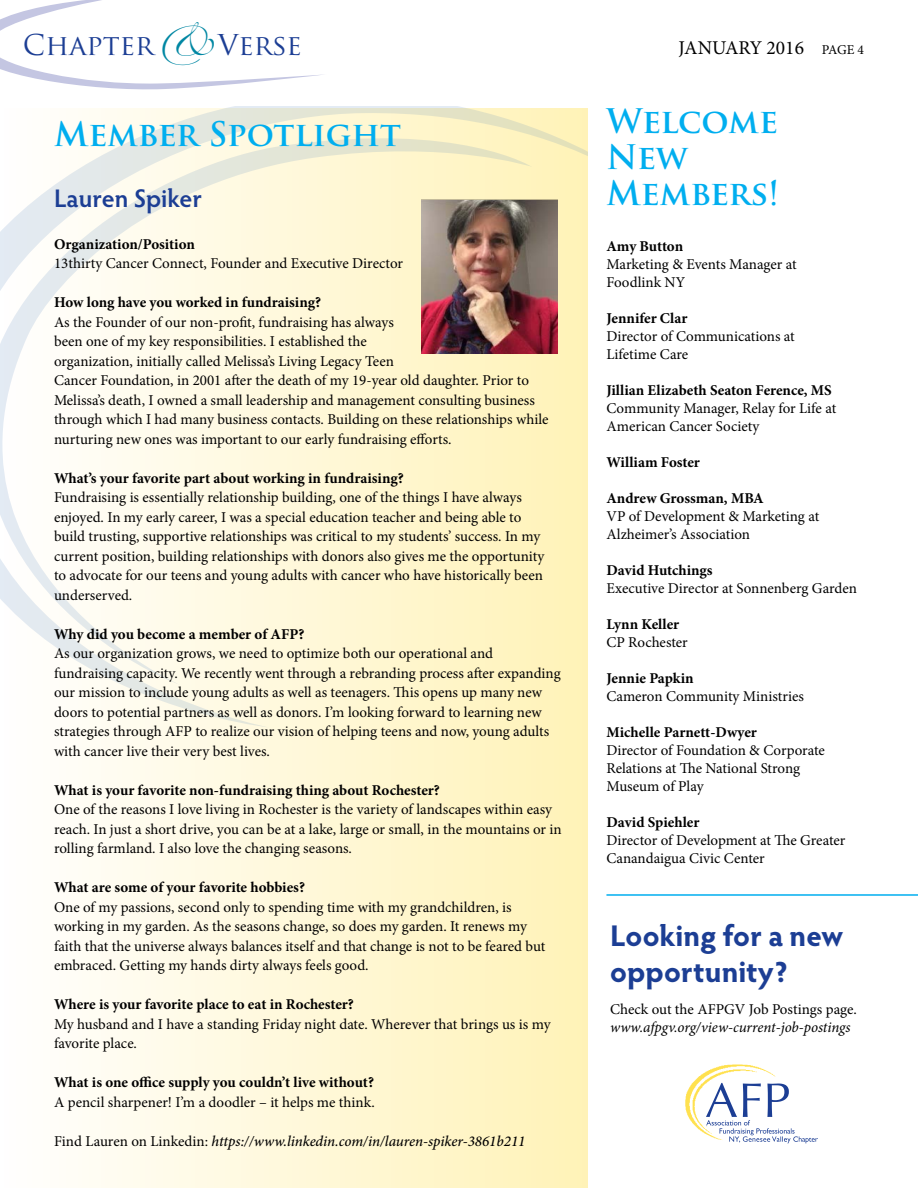
<style>
.page{position:relative;width:918px;height:1188px;background:#fff}
.page>*{position:absolute;margin:0;border:0;box-sizing:border-box;transform-origin:0 0}
.t1{font:700 33px/36px "Trajan Pro";color:#00aeef}
.t2{font:700 30px/36px "Hypatia Sans Pro";letter-spacing:.005em;color:#1c3e94}
.t3{font:27.9px "Trajan Pro";color:#1c3e94}
.t4{font:600 25.5px "Hypatia Sans Pro";color:#1c3e94}
.t5{font:19.5px "Minion Pro";color:#000}
.t6{font:15px/19.5px "Minion Pro";color:#000}
.t7{font:700 15px "Minion Pro";letter-spacing:-.005em;color:#000}
.t8{font:italic 500 15px "Minion Pro";letter-spacing:-.005em;color:#000}
.t9{font:italic 15px "Minion Pro";letter-spacing:-.005em;color:#000}
.s1{font-family:"Zapfino";color:#0087a3}
.s2{font-weight:400;font-style:normal}
.s3{font-size:13.5px}
</style>
<div class="page">
<div style="left:2px;top:108px;width:586px;height:1080px;background:linear-gradient(to right,#fffefe,#fff2b7)"></div>
<svg style="left:2px;top:106px;width:586px;height:622px;background:#fcf4cc"></svg>
<svg style="left:0;top:128px;width:532px;height:557px"></svg>
<svg style="left:0;top:0;width:323px;height:90px"></svg>
<img style="left:421px;top:200px;width:136px;height:153px">
<hr style="left:606px;top:894px;width:312px;height:2px;background:#00aeef">
<img style="left:685px;top:1065px;width:91px;height:69px">
<svg style="left:706px;top:1083px;width:112px;height:60px"></svg>
<h3 class="t3" style="left:23px;top:27px;width:280px">Chapter<span class="s1">&amp;</span>Verse</h3>
<h1 class="t1" style="left:54px;top:117px;width:349px">Member Spotlight</h1>
<h3 class="t4" style="left:54px;top:181px;width:150px">Lauren Spiker</h3>
<p class="t7" style="left:54px;top:233px;width:142px">Organization/Position</p>
<p class="t6" style="left:54px;top:254px;width:351px">13thirty Cancer Connect, Founder and Executive Director</p>
<p class="t7" style="left:54px;top:292px;width:269px">How long have you worked in fundraising?</p>
<p class="t6" style="left:54px;top:312px;width:496px">As the Founder of our non-profit, fundraising has always<br>been one of my key responsibilities. I established the<br>organization, initially called Melissa’s Living Legacy Teen<br>Cancer Foundation, in 2001 after the death of my 19-year old daughter. Prior to Melissa’s death, I owned a small leadership and management consulting business through which I had many business contacts. Building on these relationships while nurturing new ones was important to our early fundraising efforts.</p>
<p class="t7" style="left:54px;top:467px;width:351px">What’s your favorite part about working in fundraising?</p>
<p class="t6" style="left:54px;top:488px;width:492px">Fundraising is essentially relationship building, one of the things I have always enjoyed. In my early career, I was a special education teacher and being able to build trusting, supportive relationships was critical to my students’ success. In my current position, building relationships with donors also gives me the opportunity to advocate for our teens and young adults with cancer who have historically been underserved.</p>
<p class="t7" style="left:54px;top:623px;width:252px">Why did you become a member of AFP?</p>
<p class="t6" style="left:54px;top:644px;width:508px">As our organization grows, we need to optimize both our operational and fundraising capacity. We recently went through a rebranding process after expanding our mission to include young adults as well as teenagers. This opens up many new doors to potential partners as well as donors. I’m looking forward to learning new strategies through AFP to realize our vision of helping teens and now, young adults with cancer live their very best lives.</p>
<p class="t7" style="left:54px;top:779px;width:387px">What is your favorite non-fundraising thing about Rochester?</p>
<p class="t6" style="left:54px;top:800px;width:509px">One of the reasons I love living in Rochester is the variety of landscapes within easy reach. In just a short drive, you can be at a lake, large or small, in the mountains or in rolling farmland. I also love the changing seasons.</p>
<p class="t7" style="left:54px;top:877px;width:253px">What are some of your favorite hobbies?</p>
<p class="t6" style="left:54px;top:897px;width:493px">One of my passions, second only to spending time with my grandchildren, is working in my garden. As the seasons change, so does my garden. It renews my faith that the universe always balances itself and that change is not to be feared but embraced. Getting my hands dirty always feels good.</p>
<p class="t7" style="left:54px;top:994px;width:301px">Where is your favorite place to eat in Rochester?</p>
<p class="t6" style="left:54px;top:1014px;width:498px">My husband and I have a standing Friday night date. Wherever that brings us is my favorite place.</p>
<p class="t7" style="left:54px;top:1072px;width:322px">What is one office supply you couldn’t live without?</p>
<p class="t6" style="left:54px;top:1092px;width:322px">A pencil sharpener! I’m a doodler – it helps me think.</p>
<p class="t8" style="left:54px;top:1130px;width:473px"><span class="s2">Find Lauren on Linkedin:</span> https://www.linkedin.com/in/lauren-spiker-3861b211</p>
<h3 class="t5" style="left:679px;top:35px;width:187px">JANUARY 2016 <span class="s3">PAGE 4</span></h3>
<h1 class="t1" style="left:606px;top:103px;width:174px">Welcome<br>New<br>Members!</h1>
<p class="t7" style="left:606px;top:236px;width:78px">Amy Button</p>
<p class="t6" style="left:606px;top:256px;width:192px;line-height:18px">Marketing &amp; Events Manager at<br>Foodlink NY</p>
<p class="t7" style="left:606px;top:308px;width:83px">Jennifer Clar</p>
<p class="t6" style="left:606px;top:328px;width:190px;line-height:18px">Director of Communications at<br>Lifetime Care</p>
<p class="t7" style="left:606px;top:380px;width:227px">Jillian Elizabeth Seaton Ference, MS</p>
<p class="t6" style="left:606px;top:400px;width:231px;line-height:18px">Community Manager, Relay for Life at<br>American Cancer Society</p>
<p class="t7" style="left:606px;top:452px;width:95px">William Foster</p>
<p class="t7" style="left:606px;top:488px;width:159px">Andrew Grossman, MBA</p>
<p class="t6" style="left:606px;top:508px;width:214px;line-height:18px">VP of Development &amp; Marketing at<br>Alzheimer’s Association</p>
<p class="t7" style="left:606px;top:560px;width:108px">David Hutchings</p>
<p class="t6" style="left:606px;top:579px;width:252px">Executive Director at Sonnenberg Garden</p>
<p class="t7" style="left:606px;top:614px;width:74px">Lynn Keller</p>
<p class="t6" style="left:606px;top:633px;width:83px">CP Rochester</p>
<p class="t7" style="left:606px;top:668px;width:89px">Jennie Papkin</p>
<p class="t6" style="left:606px;top:687px;width:199px">Cameron Community Ministries</p>
<p class="t7" style="left:606px;top:722px;width:152px">Michelle Parnett-Dwyer</p>
<p class="t6" style="left:606px;top:742px;width:220px;line-height:18px">Director of Foundation &amp; Corporate<br>Relations at The National Strong<br>Museum of Play</p>
<p class="t7" style="left:606px;top:812px;width:95px">David Spiehler</p>
<p class="t6" style="left:606px;top:832px;width:240px;line-height:18px">Director of Development at The Greater<br>Canandaigua Civic Center</p>
<h2 class="t2" style="left:610px;top:916px;width:234px">Looking for a new opportunity?</h2>
<p class="t6" style="left:610px;top:999px;width:248px">Check out the AFPGV Job Postings page.</p>
<p class="t9" style="left:610px;top:1017px;width:242px">www.afpgv.org/view-current-job-postings</p>
</div>
